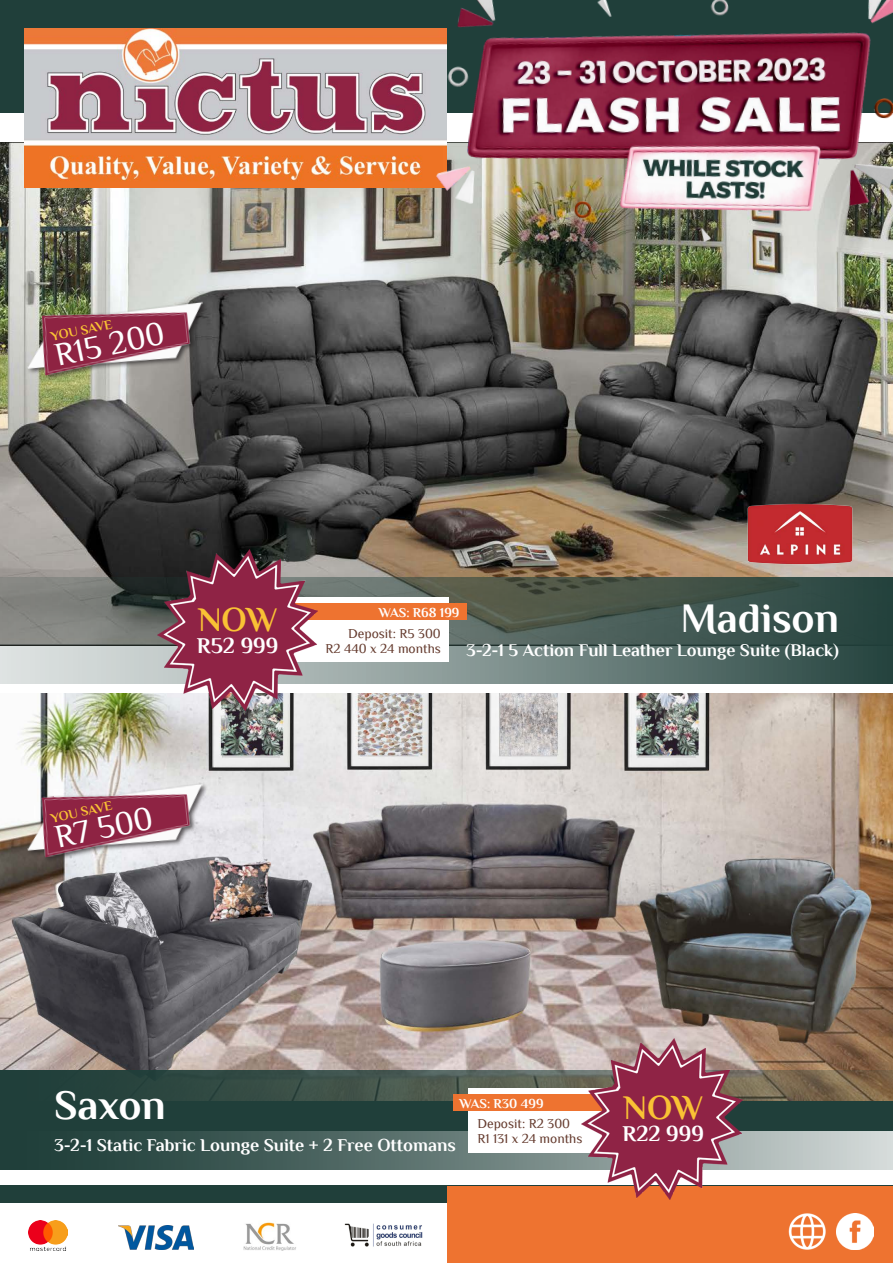
<style>
.page{position:relative;width:893px;height:1263px;background:#fff}
.page>*{position:absolute;margin:0;border:0;box-sizing:border-box;transform-origin:0 0}
.t1{font:700 42px "Philosopher";color:#fff}
.t2{font:700 34.5px "Philosopher";letter-spacing:-.005em;color:#f9c234}
.t3{font:33px "Philosopher";color:#fff}
.t4{font:700 22.5px "Philosopher";color:#fff}
.t5{font:700 18px "Philosopher";color:#fff}
.t6{font:700 17.85px "Philosopher";color:#fff}
.t7{font:13.5px "Philosopher";color:#653b2e}
.t8{font:700 13.5px "Philosopher";color:#fff}
.t9{font:700 13.5px "Philosopher";color:#f9c234}
</style>
<div class="page">
<div style="left:0;top:976px;width:893px;height:227px;background:#203f3a"></div>
<img style="left:0;top:693px;width:893px;height:377px">
<img style="left:0;top:142px;width:893px;height:435px">
<div style="left:0;top:1131px;width:893px;height:53px;background:#fff"></div>
<svg style="left:0;top:1070px;width:893px;height:100px"></svg>
<div style="left:447px;top:1187px;width:446px;height:76px;background:#ee7330"></div>
<div style="left:0;top:0;width:893px;height:113px;background:#203f3a"></div>
<img style="left:25px;top:28px;width:341px;height:159px">
<img style="left:28px;top:1220px;width:39px;height:30px">
<img style="left:119px;top:1225px;width:74px;height:24px">
<img style="left:243px;top:1222px;width:53px;height:28px">
<img style="left:345px;top:1223px;width:78px;height:24px">
<img style="left:788px;top:1213px;width:38px;height:37px">
<img style="left:837px;top:1213px;width:36px;height:36px">
<img style="left:366px;top:0;width:527px;height:341px">
<svg style="left:0;top:577px;width:893px;height:107px;background:#606f6a"></svg>
<div style="left:283px;top:597px;width:166px;height:65px;background:#fff"></div>
<div style="left:263px;top:603px;width:204px;height:17px;background:#ee7330"></div>
<img style="left:157px;top:550px;width:161px;height:161px">
<div style="left:468px;top:1088px;width:215px;height:65px;background:#fff"></div>
<div style="left:453px;top:1094px;width:168px;height:17px;background:#ee7330"></div>
<img style="left:582px;top:1039px;width:160px;height:161px">
<img style="left:740px;top:497px;width:119px;height:73px">
<div style="left:26px;top:300px;width:182px;height:82px;background:#231f20;opacity:.75"></div>
<img style="left:22px;top:299px;width:186px;height:78px">
<div style="left:26px;top:782px;width:182px;height:82px;background:#231f20;opacity:.75"></div>
<img style="left:22px;top:781px;width:186px;height:78px">
<p class="t9" style="left:49px;top:329px;width:64px;rotate:-12deg">YOU SAVE</p>
<p class="t3" style="left:52px;top:339px;width:113px;rotate:-12deg">R15 200</p>
<p class="t2" style="left:198px;top:601px;width:81px">NOW</p>
<p class="t4" style="left:197px;top:634px;width:83px">R52 999</p>
<p class="t8" style="left:379px;top:605px;width:82px">WAS: R68 199</p>
<p class="t7" style="left:348px;top:626px;width:94px">Deposit: R5 300</p>
<p class="t1" style="left:681px;top:596px;width:160px">Madison</p>
<p class="t7" style="left:326px;top:641px;width:117px">R2 440 x 24 months</p>
<p class="t6" style="left:466px;top:641px;width:374px">3-2-1 5 Action Full Leather Lounge Suite (Black)</p>
<p class="t9" style="left:49px;top:811px;width:64px;rotate:-12deg">YOU SAVE</p>
<p class="t3" style="left:52px;top:821px;width:101px;rotate:-12deg">R7 500</p>
<p class="t1" style="left:54px;top:1083px;width:113px">Saxon</p>
<p class="t5" style="left:54px;top:1135px;width:403px">3-2-1 Static Fabric Lounge Suite + 2 Free Ottomans</p>
<p class="t8" style="left:459px;top:1096px;width:86px">WAS: R30 499</p>
<p class="t2" style="left:623px;top:1089px;width:81px">NOW</p>
<p class="t4" style="left:622px;top:1122px;width:83px">R22 999</p>
<p class="t7" style="left:477px;top:1116px;width:94px">Deposit: R2 300</p>
<p class="t7" style="left:477px;top:1131px;width:106px">R1 131 x 24 months</p>
</div>
